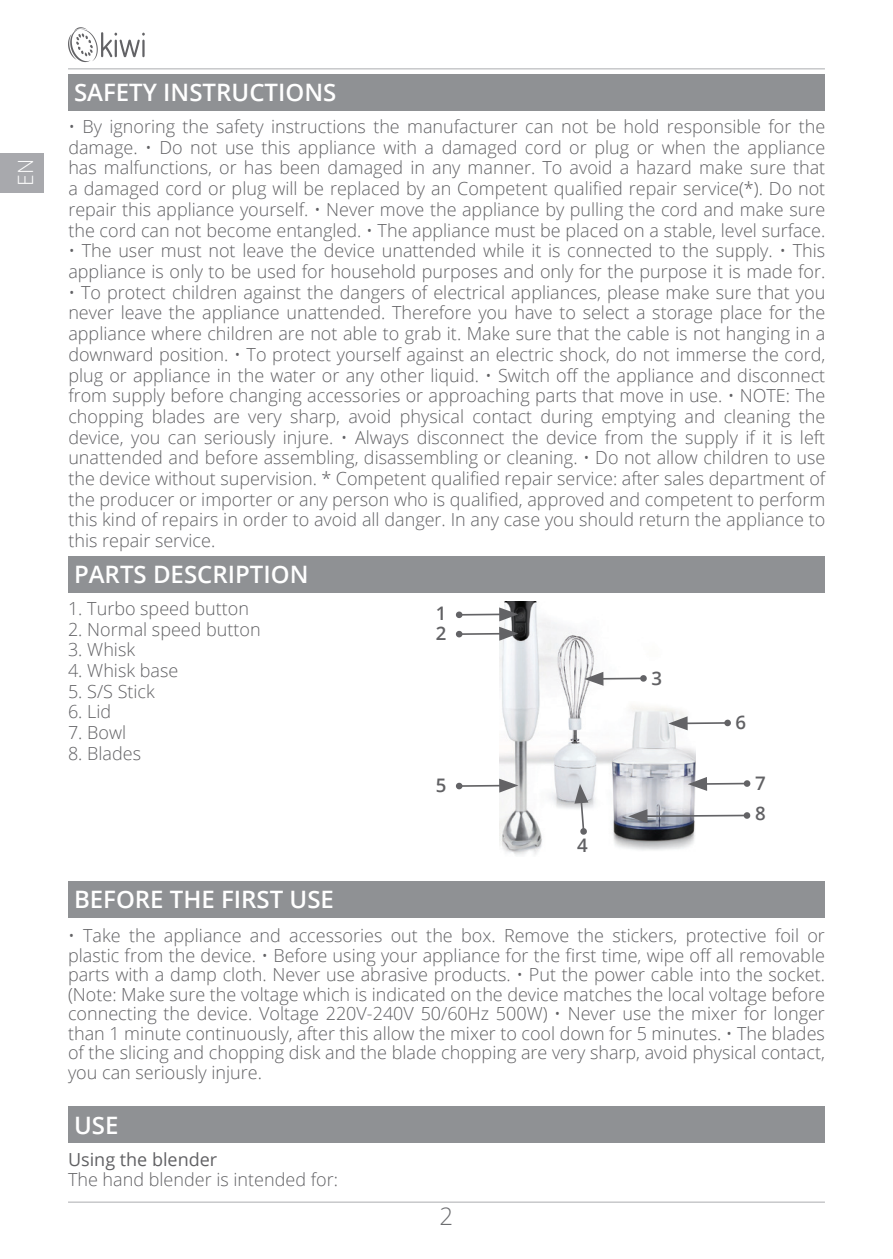
<style>
.page{position:relative;width:893px;height:1259px;background:#fff}
.page>*{position:absolute;margin:0;border:0;box-sizing:border-box;transform-origin:0 0}
.t1{font:600 24px "Open Sans";color:#fff}
.t2{font:300 24px "Open Sans";color:#6c6d70}
.t3{font:300 21px "Open Sans";color:#fff}
.t4{font:600 18.6px/30.3px "Open Sans";color:#616164}
.t5{font:300 18px/20.7px "Open Sans";color:#616164;text-align:justify}
.t6{font:18px "Open Sans";color:#616164}
</style>
<div class="page">
<hr style="left:68px;top:1201px;width:757px;height:2px;background:#c7c8ca">
<hr style="left:68px;top:68px;width:757px;height:2px;background:#c7c8ca">
<div style="left:0;top:153px;width:44px;height:39px;background:#a8a9ad"></div>
<svg style="left:68px;top:27px;width:77px;height:35px"></svg>
<div style="left:68px;top:74px;width:757px;height:37px;background:#8f9194"></div>
<div style="left:68px;top:556px;width:757px;height:36px;background:#8f9194"></div>
<div style="left:68px;top:880px;width:757px;height:37px;background:#8f9194"></div>
<div style="left:68px;top:1106px;width:757px;height:37px;background:#8f9194"></div>
<img style="left:499px;top:601px;width:196px;height:254px">
<hr style="left:459px;top:633px;width:45px;height:2px;background:#636366">
<svg style="left:455px;top:630px;width:8px;height:8px"></svg>
<svg style="left:499px;top:627px;width:19px;height:14px"></svg>
<hr style="left:459px;top:785px;width:45px;height:2px;background:#636366">
<svg style="left:455px;top:782px;width:8px;height:8px"></svg>
<svg style="left:499px;top:778px;width:19px;height:14px"></svg>
<hr style="left:599px;top:677px;width:44px;height:2px;background:#636366">
<svg style="left:640px;top:674px;width:7px;height:8px"></svg>
<svg style="left:584px;top:672px;width:19px;height:14px"></svg>
<hr style="left:683px;top:722px;width:45px;height:2px;background:#636366">
<div style="left:724px;top:719px;width:7px;height:7px;background:#636366;border-radius:2px"></div>
<svg style="left:668px;top:716px;width:20px;height:14px"></svg>
<hr style="left:702px;top:782px;width:45px;height:3px;background:#636366">
<div style="left:743px;top:780px;width:8px;height:7px;background:#636366;border-radius:2px"></div>
<svg style="left:688px;top:777px;width:19px;height:14px"></svg>
<hr style="left:643px;top:814px;width:104px;height:3px;background:#636366">
<svg style="left:743px;top:811px;width:8px;height:8px"></svg>
<svg style="left:628px;top:809px;width:19px;height:14px"></svg>
<svg style="left:580px;top:827px;width:7px;height:8px"></svg>
<svg style="left:574px;top:784px;width:14px;height:49px"></svg>
<hr style="left:459px;top:613px;width:45px;height:2px;background:#636366">
<svg style="left:455px;top:611px;width:8px;height:7px"></svg>
<svg style="left:499px;top:607px;width:19px;height:14px"></svg>
<p class="t3" style="left:11px;top:186px;width:28px;rotate:-90deg">EN</p>
<h1 class="t1" style="left:74px;top:76px;width:264px">SAFETY INSTRUCTIONS</h1>
<p class="t5" style="left:68px;top:116px;width:758px">• By ignoring the safety instructions the manufacturer can not be hold responsible for the damage. • Do not use this appliance with a damaged cord or plug or when the appliance has malfunctions, or has been damaged in any manner. To avoid a hazard make sure that a damaged cord or plug will be replaced by an Competent qualified repair service(*). Do not repair this appliance yourself. • Never move the appliance by pulling the cord and make sure the cord can not become entangled. • The appliance must be placed on a stable, level surface.</p>
<p class="t5" style="left:68px;top:240px;width:758px">• The user must not leave the device unattended while it is connected to the supply. • This appliance is only to be used for household purposes and only for the purpose it is made for.</p>
<p class="t5" style="left:68px;top:281px;width:758px">• To protect children against the dangers of electrical appliances, please make sure that you never leave the appliance unattended. Therefore you have to select a storage place for the appliance where children are not able to grab it. Make sure that the cable is not hanging in a downward position. • To protect yourself against an electric shock, do not immerse the cord, plug or appliance in the water or any other liquid. • Switch off the appliance and disconnect from supply before changing accessories or approaching parts that move in use. • NOTE: The chopping blades are very sharp, avoid physical contact during emptying and cleaning the device, you can seriously injure. • Always disconnect the device from the supply if it is left unattended and before assembling, disassembling or cleaning. • Do not allow children to use the device without supervision. * Competent qualified repair service: after sales department of the producer or importer or any person who is qualified, approved and competent to perform this kind of repairs in order to avoid all danger. In any case you should return the appliance to this repair service.</p>
<h1 class="t1" style="left:74px;top:558px;width:236px">PARTS DESCRIPTION</h1>
<p class="t5" style="left:68px;top:597px;width:183px">1. Turbo speed button</p>
<p class="t5" style="left:68px;top:618px;width:194px">2. Normal speed button</p>
<p class="t5" style="left:68px;top:639px;width:69px">3. Whisk</p>
<p class="t5" style="left:68px;top:659px;width:112px">4. Whisk base</p>
<p class="t5" style="left:68px;top:680px;width:88px">5. S/S Stick</p>
<p class="t5" style="left:68px;top:701px;width:45px">6. Lid</p>
<p class="t5" style="left:68px;top:721px;width:60px">7. Bowl</p>
<p class="t5" style="left:68px;top:742px;width:75px">8. Blades</p>
<h1 class="t1" style="left:74px;top:883px;width:261px">BEFORE THE FIRST USE</h1>
<p class="t4" style="left:436px;top:598px;width:12px">1</p>
<p class="t4" style="left:436px;top:617px;width:12px">2</p>
<p class="t4" style="left:436px;top:769px;width:12px">5</p>
<p class="t4" style="left:577px;top:829px;width:12px">4</p>
<p class="t4" style="left:651px;top:662px;width:12px">3</p>
<p class="t4" style="left:735px;top:707px;width:12px">6</p>
<p class="t4" style="left:755px;top:767px;width:12px">7<br>8</p>
<p class="t5" style="left:68px;top:925px;width:758px;line-height:19.5px">• Take the appliance and accessories out the box. Remove the stickers, protective foil or plastic from the device. • Before using your appliance for the first time, wipe off all removable parts with a damp cloth. Never use abrasive products. • Put the power cable into the socket. (Note: Make sure the voltage which is indicated on the device matches the local voltage before connecting the device. Voltage 220V-240V 50/60Hz 500W) • Never use the mixer for longer than 1 minute continuously, after this allow the mixer to cool down for 5 minutes. • The blades of the slicing and chopping disk and the blade chopping are very sharp, avoid physical contact, you can seriously injure.</p>
<h1 class="t1" style="left:74px;top:1108px;width:46px">USE</h1>
<p class="t6" style="left:68px;top:1147px;width:151px">Using the blender</p>
<p class="t5" style="left:68px;top:1168px;width:271px">The hand blender is intended for:</p>
<h1 class="t2" style="left:440px;top:1200px;width:15px">2</h1>
</div>
